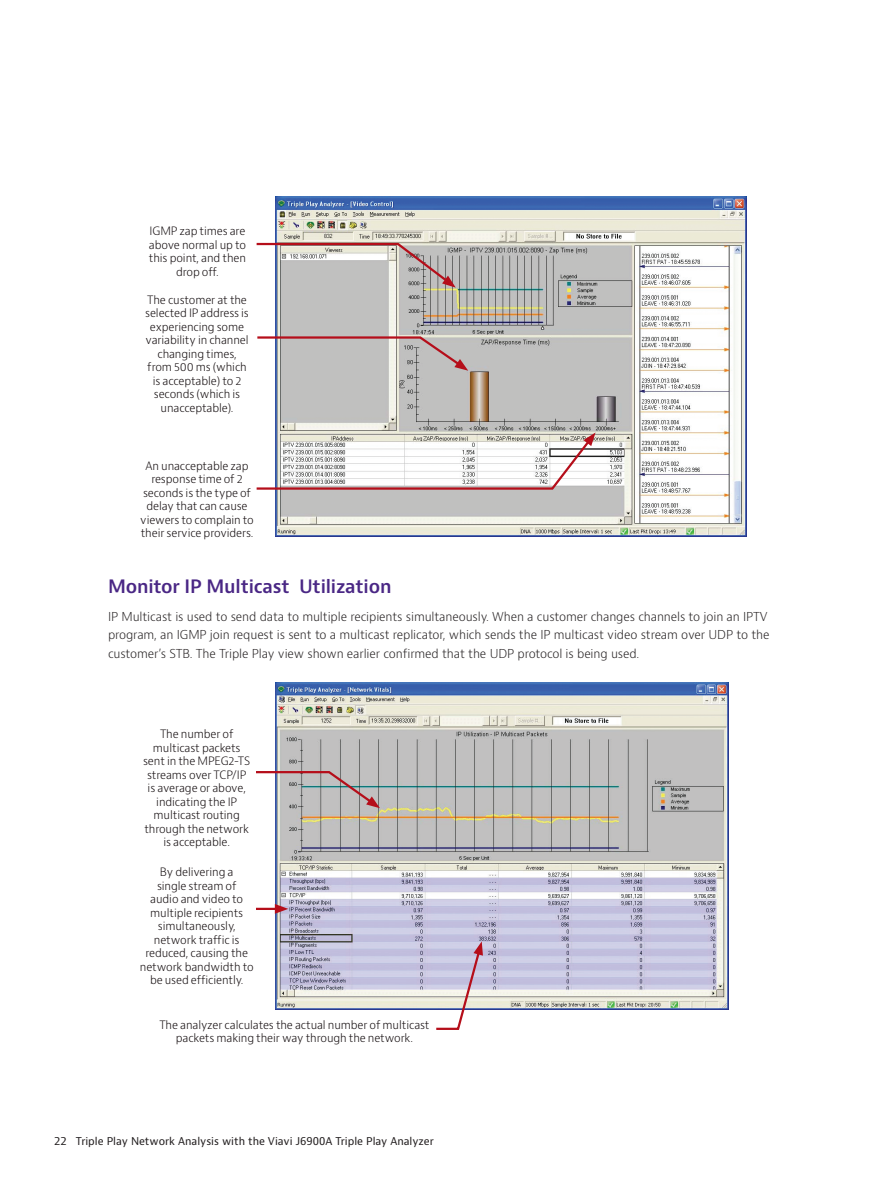
<style>
.page{position:relative;width:893px;height:1191px;background:#fff}
.page>*{position:absolute;margin:0;border:0;box-sizing:border-box;transform-origin:0 0}
.t1{font:600 18px "Bernino Sans";letter-spacing:-.01em;color:#4a2785}
.t2{font:300 12px/18.8px "Bernino Sans";letter-spacing:-.01em;color:#231f20}
.t3{font:300 11.25px/13.5px "Bernino Sans";letter-spacing:-.01em;color:#110a0c;text-align:center}
.t4{font:10.5px "Bernino Sans";color:#231f20}
</style>
<div class="page">
<img style="left:276px;top:197px;width:470px;height:339px">
<svg style="left:256px;top:242px;width:200px;height:46px;background:#c8bebd"></svg>
<svg style="left:257px;top:335px;width:211px;height:36px;background:#c4b8b8"></svg>
<svg style="left:256px;top:432px;width:340px;height:59px"></svg>
<img style="left:276px;top:682px;width:453px;height:327px">
<svg style="left:434px;top:941px;width:49px;height:89px"></svg>
<hr style="left:256px;top:907px;width:23px;height:3px;background:#b50e1a">
<svg style="left:275px;top:904px;width:13px;height:9px"></svg>
<svg style="left:256px;top:770px;width:124px;height:38px;background:#beb5b7"></svg>
<p class="t3" style="left:149px;top:225px;width:99px">IGMP zap times are above normal up to this point, and then drop off.</p>
<p class="t3" style="left:145px;top:293px;width:105px">The customer at the selected IP address is experiencing some variability in channel changing times, from 500 ms (which is acceptable) to 2 seconds (which is unacceptable).</p>
<p class="t3" style="left:140px;top:459px;width:115px">An unacceptable zap response time of 2 seconds is the type of delay that can cause viewers to complain to their service providers.</p>
<h1 class="t1" style="left:108px;top:575px;width:285px">Monitor IP Multicast Utilization</h1>
<p class="t2" style="left:108px;top:607px;width:663px">IP Multicast is used to send data to multiple recipients simultaneously. When a customer changes channels to join an IPTV program, an IGMP join request is sent to a multicast replicator, which sends the IP multicast video stream over UDP to the customer’s STB. The Triple Play view shown earlier confirmed that the UDP protocol is being used.</p>
<p class="t3" style="left:143px;top:727px;width:109px">The number of multicast packets sent in the MPEG2-TS streams over TCP/IP is average or above, indicating the IP multicast routing through the network is acceptable.</p>
<p class="t3" style="left:140px;top:865px;width:115px">By delivering a<br>single stream of<br>audio and video to multiple recipients simultaneously, network traffic is reduced, causing the network bandwidth to be used efficiently.</p>
<p class="t3" style="left:159px;top:1018px;width:272px">The analyzer calculates the actual number of multicast packets making their way through the network.</p>
<p class="t4" style="left:54px;top:1134px;width:381px">22 Triple Play Network Analysis with the Viavi J6900A Triple Play Analyzer</p>
</div>
